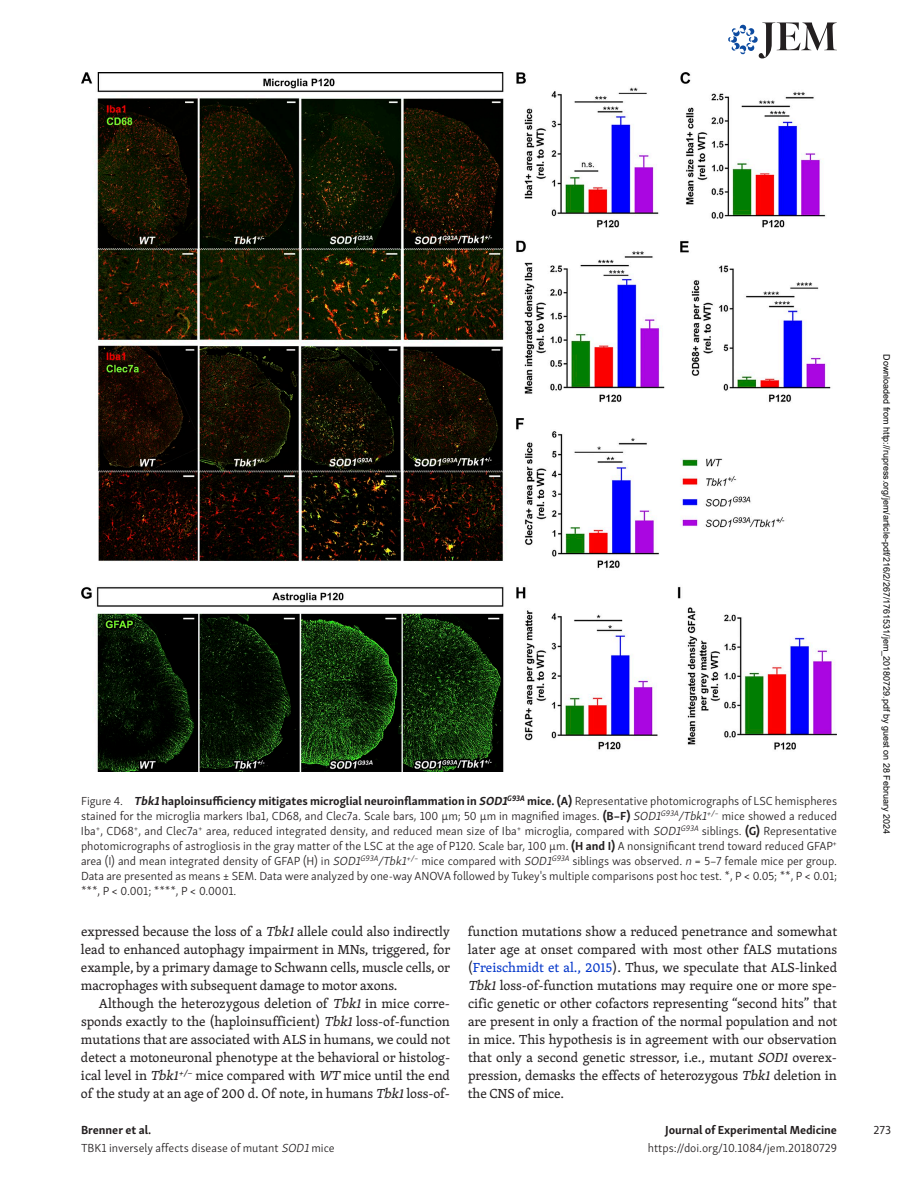
<style>
.page{position:relative;width:918px;height:1188px;background:#fff}
.page>*{position:absolute;margin:0;border:0;box-sizing:border-box;transform-origin:0 0}
.t1{font:13.5px/18px "Skolar PE";letter-spacing:-.005em;color:#231f20;text-align:justify}
.t2{font:300 12px/15px "Skolar Sans PE";color:#231f20}
.t3{font:700 12px "Skolar Sans PE";letter-spacing:-.005em;color:#231f20}
.t4{font:12px "Skolar Sans PE";color:#231f20}
.t5{font:9px "Arial";color:#000}
.s1{font-weight:700;font-style:italic}
.s2{font-weight:700}
.s3{font-style:italic}
.s4{color:#0034c9}
</style>
<div class="page">
<svg style="left:728px;top:23px;width:109px;height:35px"></svg>
<img style="left:81px;top:72px;width:756px;height:700px">
<p class="t2" style="left:81px;top:792px;width:758px;text-align:justify">Figure 4. <span class="s1">Tbk1</span><span class="s2">haploinsufficiency mitigates microglial neuroinflammation in</span> <span class="s1">SOD1</span><sup>G93A</sup> <span class="s2">mice. (A)</span> Representative photomicrographs of LSC hemispheres stained for the microglia markers Iba1, CD68, and Clec7a. Scale bars, 100 µm; 50 µm in magnified images. <span class="s2">(B–F)</span> <span class="s3">SOD1</span><sup>G93A</sup><span class="s3">/Tbk1</span><sup>+/−</sup> mice showed a reduced Iba<sup>+</sup>, CD68<sup>+</sup>, and Clec7a<sup>+</sup> area, reduced integrated density, and reduced mean size of Iba<sup>+</sup> microglia, compared with <span class="s3">SOD1</span><sup>G93A</sup> siblings. <span class="s2">(G)</span> Representative photomicrographs of astrogliosis in the gray matter of the LSC at the age of P120. Scale bar, 100 µm. <span class="s2">(H and I)</span> A nonsignificant trend toward reduced GFAP<sup>+ </sup>area (I) and mean integrated density of GFAP (H) in <span class="s3">SOD1</span><sup>G93A</sup><span class="s3">/Tbk1</span><sup>+/−</sup> mice compared with <span class="s3">SOD1</span><sup>G93A</sup> siblings was observed. <span class="s3">n</span> = 5–7 female mice per group.<br>Data are presented as means ± SEM. Data were analyzed by one-way ANOVA followed by Tukey's multiple comparisons post hoc test. *, P &lt; 0.05; **, P &lt; 0.01; ***, P &lt; 0.001; ****, P &lt; 0.0001.</p>
<p class="t1" style="left:81px;top:922px;width:371px">expressed because the loss of a <span class="s3">Tbk1</span>allele could also indirectly lead to enhanced autophagy impairment in MNs, triggered, for example, by a primary damage to Schwann cells, muscle cells, or macrophages with subsequent damage to motor axons.</p>
<p class="t1" style="left:81px;top:994px;width:371px;text-indent:18px">Although the heterozygous deletion of <span class="s3">Tbk1</span>in mice corre&shy;sponds exactly to the (haploinsufficient) <span class="s3">Tbk1</span>loss-of-function mutations that are associated with ALS in humans, we could not detect a motoneuronal phenotype at the behavioral or histolog&shy;ical level in <span class="s3">Tbk1</span><sup>+/−</sup> mice compared with <span class="s3">WT</span> mice until the end of the study at an age of 200 d. Of note, in humans <span class="s3">Tbk1</span>loss-of-</p>
<p class="t1" style="left:468px;top:922px;width:371px">function mutations show a reduced penetrance and somewhat later age at onset compared with most other fALS mutations (<span class="s4">Freischmidt et al., 2015</span>). Thus, we speculate that ALS-linked <span class="s3">Tbk1</span>loss-of-function mutations may require one or more spe&shy;cific genetic or other cofactors representing “second hits” that are present in only a fraction of the normal population and not in mice. This hypothesis is in agreement with our observation that only a second genetic stressor, i.e., mutant <span class="s3">SOD1</span> overex&shy;pression, demasks the effects of heterozygous <span class="s3">Tbk1</span>deletion in the CNS of mice.</p>
<p class="t2" style="left:81px;top:1120px;width:255px;line-height:18px"><span class="s2">Brenner et al.<br></span>TBK1 inversely affects disease of mutant <span class="s3">SOD1</span>mice</p>
<p class="t3" style="left:665px;top:1120px;width:173px">Journal of Experimental Medicine</p>
<p class="t2" style="left:648px;top:1140px;width:191px">https://doi.org/10.1084/jem.20180729</p>
<p class="t5" style="left:890px;top:354px;width:481px;rotate:90deg">Downloaded from http://rupress.org/jem/article-pdf/216/2/267/1761531/jem_20180729.pdf by guest on 28 February 2024</p>
<p class="t4" style="left:873px;top:1121px;width:19px">273</p>
</div>
